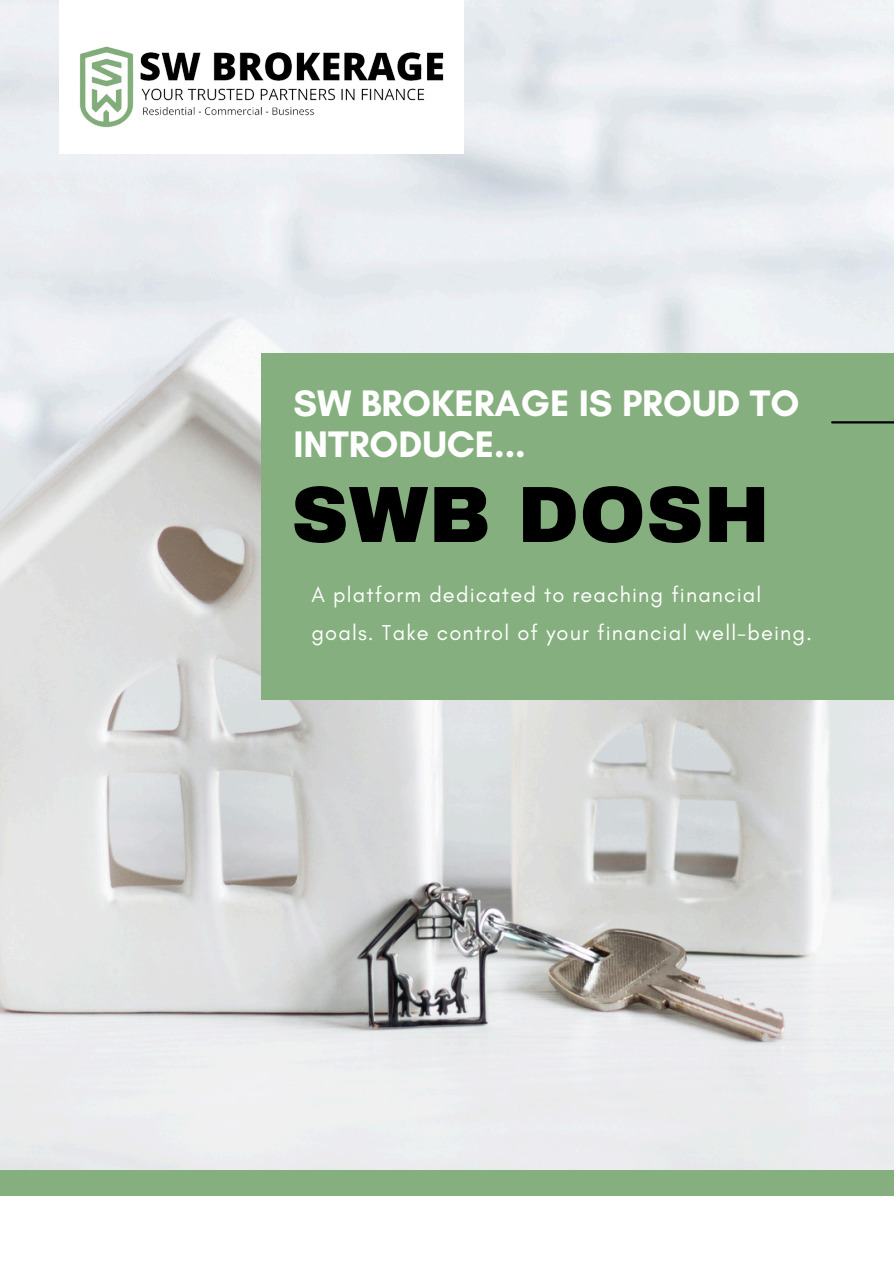
<style>
.page{position:relative;width:894px;height:1264px;background:#fff}
.page>*{position:absolute;margin:0;border:0;box-sizing:border-box;transform-origin:0 0}
.t1{font:900 79.8px "Archivo";color:#000}
.t2{font:700 37.65px/41.7px "Glacial Indifference";color:#fff}
.t3{font:21.9px/37.5px "Glacial Indifference";letter-spacing:.05em;color:#fff}
</style>
<div class="page">
<img style="left:0;top:0;width:893px;height:1169px">
<div style="left:59px;top:0;width:405px;height:154px;background:#fff"></div>
<div style="left:261px;top:353px;width:632px;height:346px;background:#85af7e"></div>
<hr style="left:831px;top:421px;width:62px;height:2px;background:#000">
<div style="left:0;top:1169px;width:893px;height:26px;background:#85af7e"></div>
<img style="left:79px;top:46px;width:365px;height:82px">
<p class="t2" style="left:293px;top:382px;width:507px">SW BROKERAGE IS PROUD TO<br>INTRODUCE...</p>
<p class="t1" style="left:291px;top:472px;width:480px">SWB DOSH</p>
<h1 class="t3" style="left:311px;top:575px;width:502px">A platform dedicated to reaching financial goals. Take control of your financial well-being.</h1>
</div>
